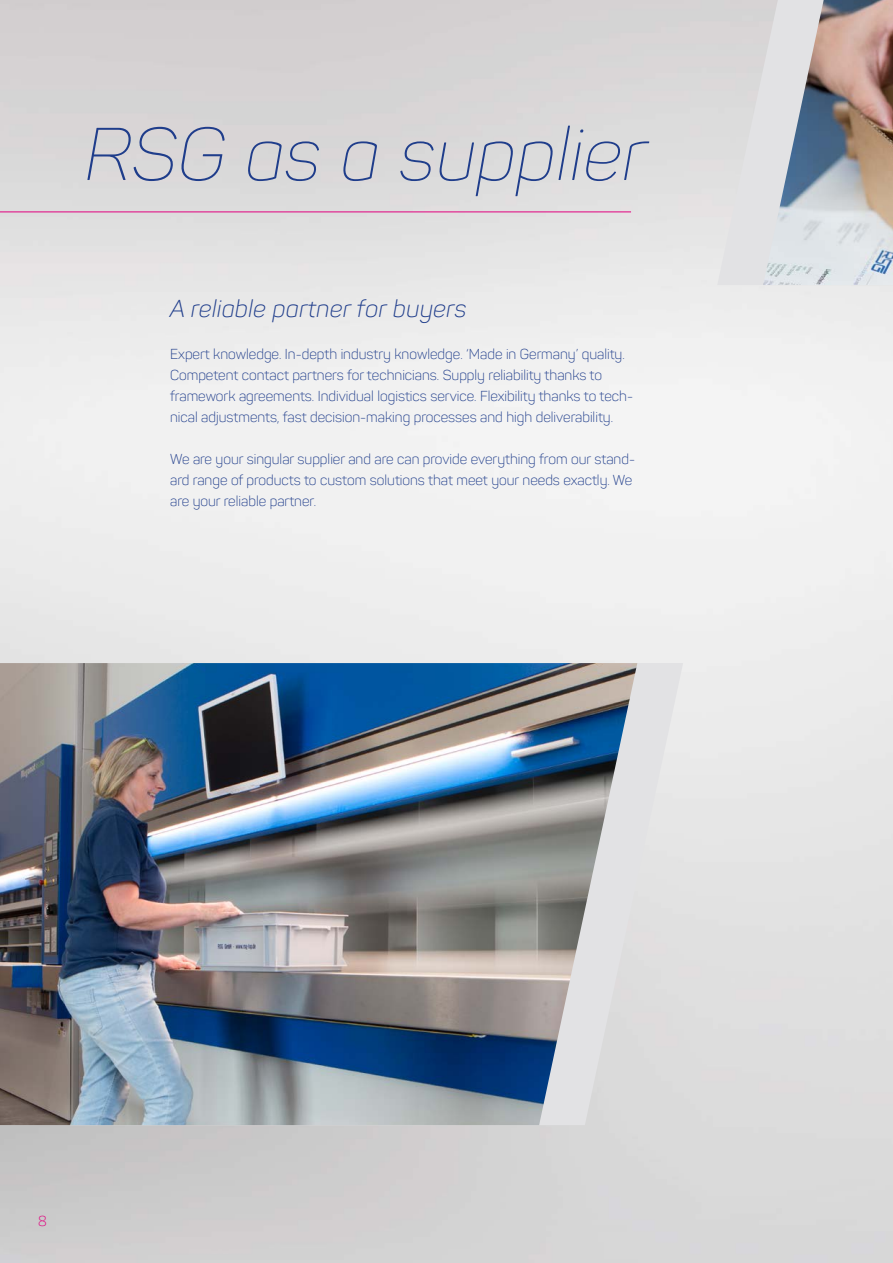
<style>
.page{position:relative;width:893px;height:1263px;background:#fff}
.page>*{position:absolute;margin:0;border:0;box-sizing:border-box;transform-origin:0 0}
.RSG_Headline{font:italic 200 73.5px "Panton";letter-spacing:.01em;color:#1f3d8b}
.RSG_Zwischenheadline{font:italic 300 24px "Panton";letter-spacing:.02em;color:#1f3d8b}
.RSG_Fließtext{font:300 14.25px/21px "Panton";color:#1f3d8b}
.t1{font:300 14.25px "Panton";color:#e1007e}
</style>
<div class="page">
<img style="left:0;top:0;width:893px;height:1263px">
<svg style="left:717px;top:0;width:46px;height:285px;background:#dddcdd"></svg>
<hr style="left:0;top:212px;width:631px;height:1px;background:#e1007e">
<img style="left:763px;top:0;width:130px;height:285px">
<div style="left:637px;top:663px;width:46px;height:462px;background:#e2e2e2"></div>
<img style="left:0;top:663px;width:637px;height:462px">
<p class="RSG_Headline" style="left:85px;top:110px;width:564px">RSG as a supplier</p>
<p class="RSG_Zwischenheadline" style="left:170px;top:293px;width:298px">A reliable partner for buyers</p>
<p class="RSG_Fließtext" style="left:170px;top:343px;width:464px">Expert knowledge. In-depth industry knowledge. ‘Made in Germany’ quality.<br>Competent contact partners for technicians. Supply reliability thanks to framework agreements. Individual logistics service. Flexibility thanks to tech&shy;nical adjustments, fast decision-making processes and high deliverability.</p>
<p class="RSG_Fließtext" style="left:170px;top:448px;width:466px">We are your singular supplier and are can provide everything from our stand&shy;ard range of products to custom solutions that meet your needs exactly. We are your reliable partner.</p>
<p class="t1" style="left:38px;top:1212px;width:10px">8</p>
</div>
